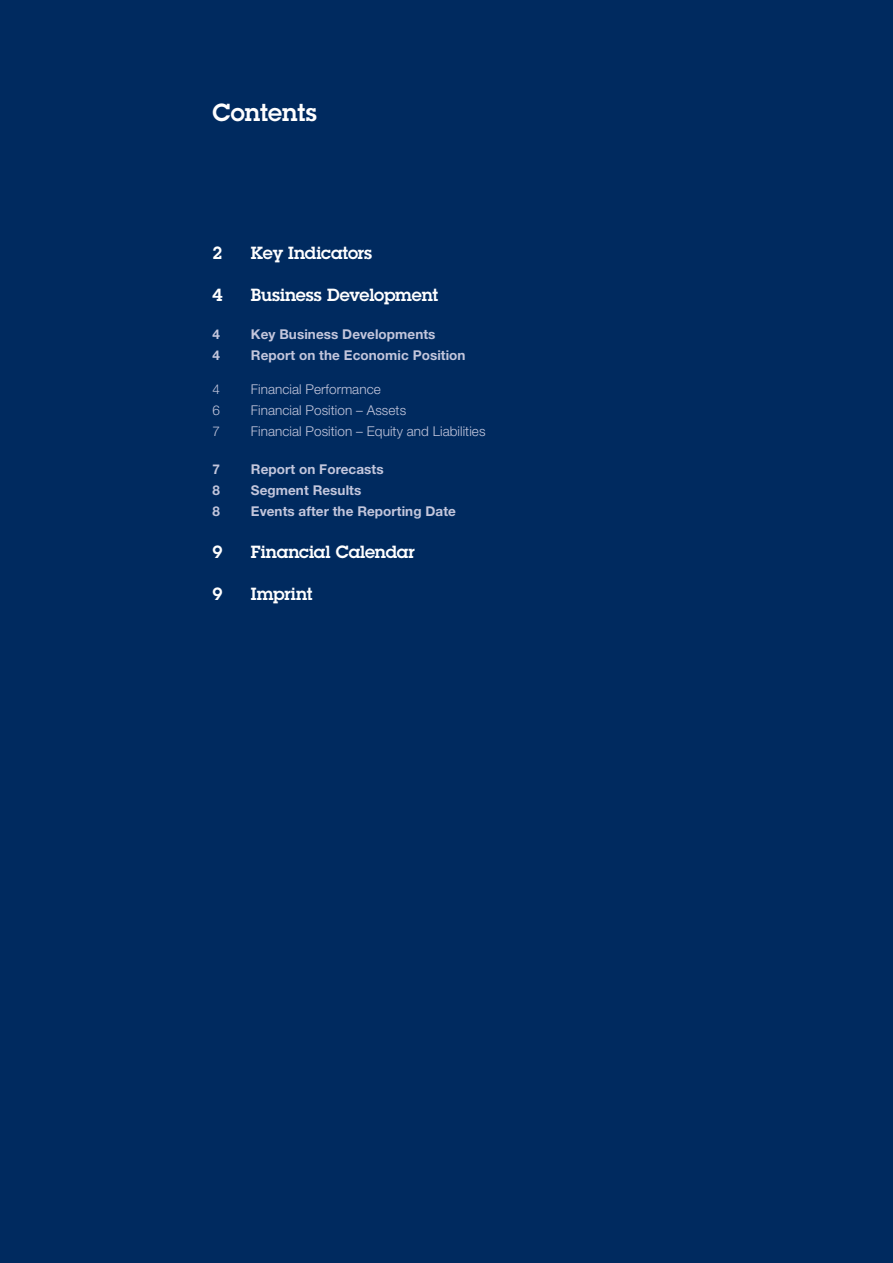
<style>
.page{position:relative;width:893px;height:1263px;background:#002a5f}
.page>*{position:absolute;margin:0;border:0;box-sizing:border-box;transform-origin:0 0}
.t1{font:600 24px "Lubalin Graph Std";color:#fff}
.t2{font:600 17.25px "Lubalin Graph Std";letter-spacing:-.01em;color:#fff}
.t3{font:700 13.5px "Helvetica Neue LT Std";letter-spacing:.005em;color:#c3c6dc}
.t4{font:300 13.5px "Helvetica Neue LT Std";letter-spacing:.005em;color:#c3c6dc}
</style>
<div class="page">
<h1 class="t1" style="left:213px;top:97px;width:106px">Contents</h1>
<p class="t2" style="left:213px;top:241px;width:12px">2</p>
<p class="t2" style="left:251px;top:241px;width:123px">Key Indicators</p>
<p class="t2" style="left:213px;top:283px;width:12px">4</p>
<p class="t2" style="left:251px;top:283px;width:189px">Business Development</p>
<p class="t3" style="left:213px;top:326px;width:9px">4</p>
<p class="t3" style="left:251px;top:326px;width:186px">Key Business Developments</p>
<p class="t3" style="left:213px;top:347px;width:9px">4</p>
<p class="t3" style="left:251px;top:347px;width:216px">Report on the Economic Position</p>
<p class="t4" style="left:213px;top:381px;width:9px">4</p>
<p class="t4" style="left:251px;top:381px;width:131px">Financial Performance</p>
<p class="t4" style="left:213px;top:402px;width:9px">6</p>
<p class="t4" style="left:251px;top:402px;width:157px">Financial Position – Assets</p>
<p class="t4" style="left:213px;top:423px;width:9px">7</p>
<p class="t4" style="left:251px;top:423px;width:236px">Financial Position – Equity and Liabilities</p>
<p class="t3" style="left:213px;top:461px;width:9px">7</p>
<p class="t3" style="left:251px;top:461px;width:134px">Report on Forecasts</p>
<p class="t3" style="left:213px;top:482px;width:9px">8</p>
<p class="t3" style="left:251px;top:482px;width:112px">Segment Results</p>
<p class="t3" style="left:213px;top:503px;width:9px">8</p>
<p class="t3" style="left:251px;top:503px;width:207px">Events after the Reporting Date</p>
<p class="t2" style="left:213px;top:540px;width:12px">9</p>
<p class="t2" style="left:251px;top:540px;width:166px">Financial Calendar</p>
<p class="t2" style="left:213px;top:582px;width:12px">9</p>
<p class="t2" style="left:251px;top:582px;width:63px">Imprint</p>
</div>
